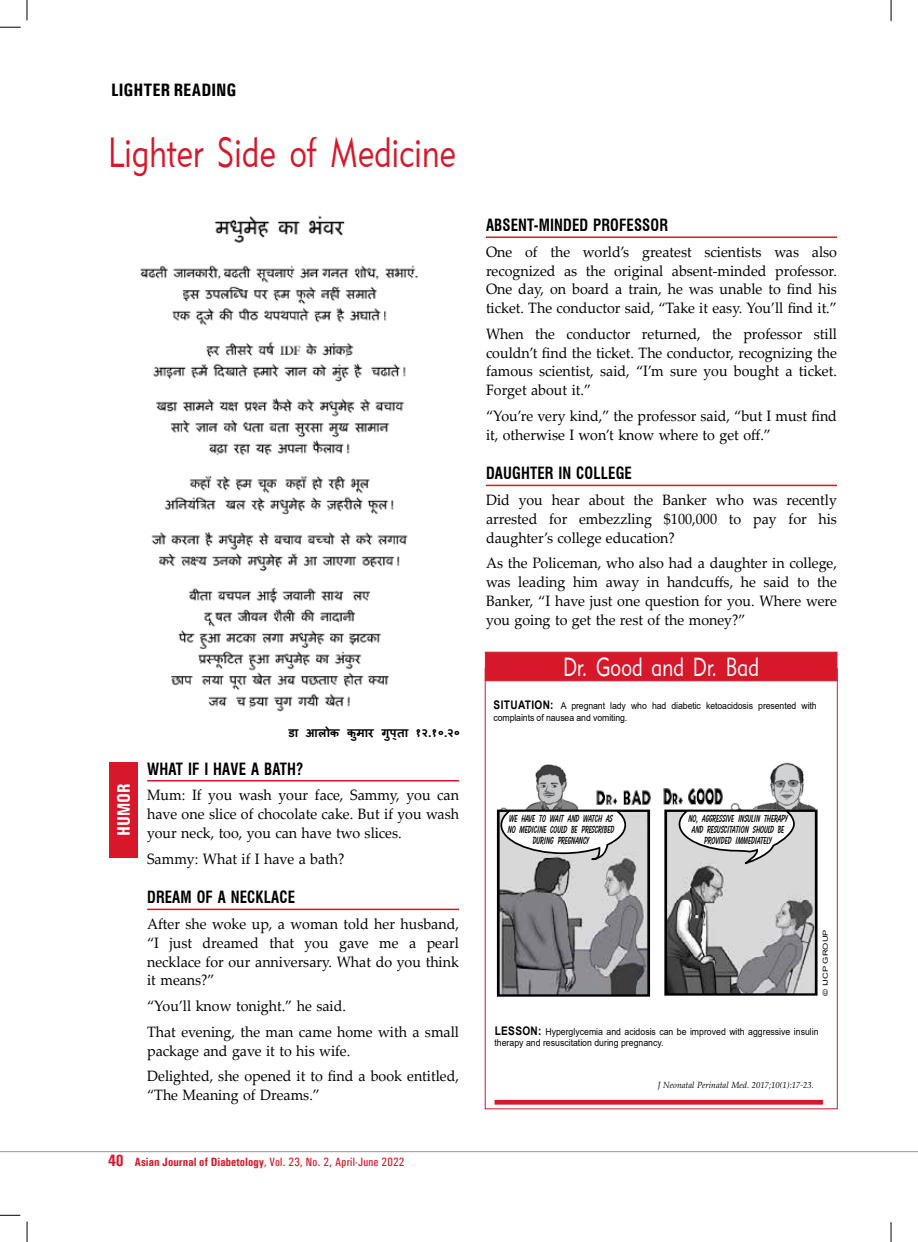
<style>
.page{position:relative;width:918px;height:1242px;background:#fff}
.page>*{position:absolute;margin:0;border:0;box-sizing:border-box;transform-origin:0 0}
.t1{font:42px "Geometric 415 BT Lite A";letter-spacing:.01em;color:#d7182a;scale:.75 1}
.t2{font:26.1px "Geometric 415 BT Lite A";letter-spacing:.01em;color:#fff;scale:.75 1}
.t3{font:700 condensed 18px "Univers";color:#000}
.t4{font:700 condensed 18px "Univers";color:#fff}
.t5{font:700 condensed 16.5px "Swiss 721 BT";letter-spacing:.01em;color:#000;scale:.9 1}
.t6{font:15px/18.8px "Palatino Linotype";color:#000;text-align:justify;scale:.95 1}
.t7{font:12px "Univers Condensed";letter-spacing:.02em;color:#d7182a}
.t8{font:700 12px "Mangal";color:#000}
.t9{font:700 10.5px/11.2px "Balloon BT";letter-spacing:-.03em;color:#000;text-align:center;scale:.8 1}
.t10{font:9.45px/10.6px "Arial";color:#000;scale:.92 1}
.t11{font:italic 9px "Palatino Linotype";color:#000;scale:.95 1}
.t12{font:6.9px "Arial";color:#000;scale:1.36 1}
.s1{font-family:"Univers";font-weight:700;font-stretch:condensed;font-size:16.5px}
.s2{font-family:"Univers";font-weight:700;font-stretch:condensed}
.s3{font-weight:700;font-size:11.85px}
</style>
<div class="page">
<svg style="left:0;top:27px;width:21px;height:1px"></svg>
<svg style="left:27px;top:0;width:1px;height:20px"></svg>
<svg style="left:27px;top:1222px;width:1px;height:20px"></svg>
<svg style="left:0;top:1215px;width:20px;height:1px"></svg>
<svg style="left:891px;top:0;width:1px;height:21px"></svg>
<svg style="left:891px;top:1222px;width:1px;height:20px"></svg>
<hr style="left:0;top:1151px;width:918px;height:1px;background:#939598">
<div style="left:485px;top:652px;width:352px;height:29px;background:#d7182a;border:1px solid #d7182a"></div>
<div style="left:495px;top:1100px;width:328px;height:5px;background:#d7182a"></div>
<img style="left:496px;top:764px;width:83px;height:64px">
<img style="left:730px;top:762px;width:88px;height:65px">
<img style="left:668px;top:813px;width:145px;height:179px">
<div style="left:664px;top:809px;width:153px;height:187px;border:3px solid #000"></div>
<img style="left:596px;top:790px;width:55px;height:15px">
<img style="left:663px;top:788px;width:60px;height:17px">
<img style="left:501px;top:813px;width:145px;height:180px">
<div style="left:497px;top:809px;width:153px;height:188px;border:3px solid #000"></div>
<svg style="left:500px;top:809px;width:127px;height:53px"></svg>
<svg style="left:678px;top:809px;width:118px;height:56px"></svg>
<div style="left:109px;top:762px;width:29px;height:96px;background:#d7182a"></div>
<hr style="left:147px;top:780px;width:312px;height:1px;background:#d7182a">
<hr style="left:147px;top:909px;width:312px;height:1px;background:#d7182a">
<hr style="left:486px;top:237px;width:351px;height:1px;background:#d7182a">
<hr style="left:486px;top:485px;width:351px;height:1px;background:#d7182a">
<img style="left:140px;top:215px;width:278px;height:497px">
<p class="t3" style="left:111px;top:79px;width:127px">lighter reading</p>
<h1 class="t1" style="left:108px;top:127px;width:465px">Lighter Side of Medicine</h1>
<p class="t4" style="left:113px;top:836px;width:54px;rotate:-90deg">HUMOR</p>
<p class="t8" style="left:288px;top:722px;width:173px">डा आलोक कुमार गुप्ता १२.१०.२०</p>
<p class="t5" style="left:147px;top:759px;width:175px">WHAT IF I HAVE A BATH?</p>
<p class="t6" style="left:147px;top:785px;width:330px">Mum: If you wash your face, Sammy, you can have one slice of chocolate cake. But if you wash your neck, too, you can have two slices.</p>
<p class="t6" style="left:147px;top:849px;width:209px">Sammy: What if I have a bath?</p>
<p class="t5" style="left:147px;top:887px;width:166px">DREAM OF A NECKLACE</p>
<p class="t6" style="left:147px;top:914px;width:330px">After she woke up, a woman told her husband, “I just dreamed that you gave me a pearl necklace for our anniversary. What do you think it means?”</p>
<p class="t6" style="left:147px;top:992px;width:330px;line-height:25.8px">“You’ll know tonight.” he said.<br>That evening, the man came home with a small</p>
<p class="t6" style="left:147px;top:1037px;width:330px;line-height:25.8px">package and gave it to his wife.<br>Delighted, she opened it to find a book entitled,</p>
<p class="t6" style="left:147px;top:1085px;width:183px">“The Meaning of Dreams.”</p>
<p class="t7" style="left:108px;top:1155px;width:298px"><span class="s1">40</span> <span class="s2">Asian Journal of Diabetology</span>, Vol. 23, No. 2, April-June 2022</p>
<p class="t5" style="left:486px;top:215px;width:204px">ABSENT-MINDED PROFESSOR</p>
<p class="t6" style="left:486px;top:242px;width:371px">One of the world’s greatest scientists was also recognized as the original absent-minded professor.<br>One day, on board a train, he was unable to find his ticket. The conductor said, “Take it easy. You’ll find it.”</p>
<p class="t6" style="left:486px;top:324px;width:371px">When the conductor returned, the professor still couldn’t find the ticket. The conductor, recognizing the famous scientist, said, “I’m sure you bought a ticket.<br>Forget about it.”</p>
<p class="t6" style="left:486px;top:406px;width:371px">“You’re very kind,” the professor said, “but I must find it, otherwise I won’t know where to get off.”</p>
<p class="t5" style="left:486px;top:463px;width:164px">DAUGHTER IN COLLEGE</p>
<p class="t6" style="left:486px;top:490px;width:371px">Did you hear about the Banker who was recently arrested for embezzling $100,000 to pay for his daughter’s college education?</p>
<p class="t6" style="left:486px;top:553px;width:371px">As the Policeman, who also had a daughter in college, was leading him away in handcuffs, he said to the Banker, “I have just one question for you. Where were you going to get the rest of the money?”</p>
<h2 class="t2" style="left:563px;top:651px;width:263px">Dr. Good and Dr. Bad</h2>
<p class="t10" style="left:493px;top:700px;width:353px;line-height:11.9px"><span class="s3">SITUATION:</span> A pregnant lady who had diabetic ketoacidosis presented with complaints of nausea and vomiting.</p>
<p class="t9" style="left:508px;top:812px;width:135px">WE HAVE TO WAIT AND WATCH AS<br>NO MEDICINE COULD BE PRESCRIBED<br>DURING PREGNANCY</p>
<p class="t9" style="left:688px;top:812px;width:126px">NO, AGGRESSIVE INSULIN THERAPY<br>AND RESUSCITATION SHOULD BE<br>PROVIDED IMMEDIATELY</p>
<p class="t12" style="left:821px;top:996px;width:50px;rotate:-90deg">© IJCP GROUP</p>
<p class="t10" style="left:495px;top:1027px;width:354px"><span class="s3">LESSON:</span> Hyperglycemia and acidosis can be improved with aggressive insulin therapy and resuscitation during pregnancy.</p>
<p class="t11" style="left:658px;top:1078px;width:166px">J Neonatal Perinatal Med. 2017;10(1):17-23.</p>
</div>
